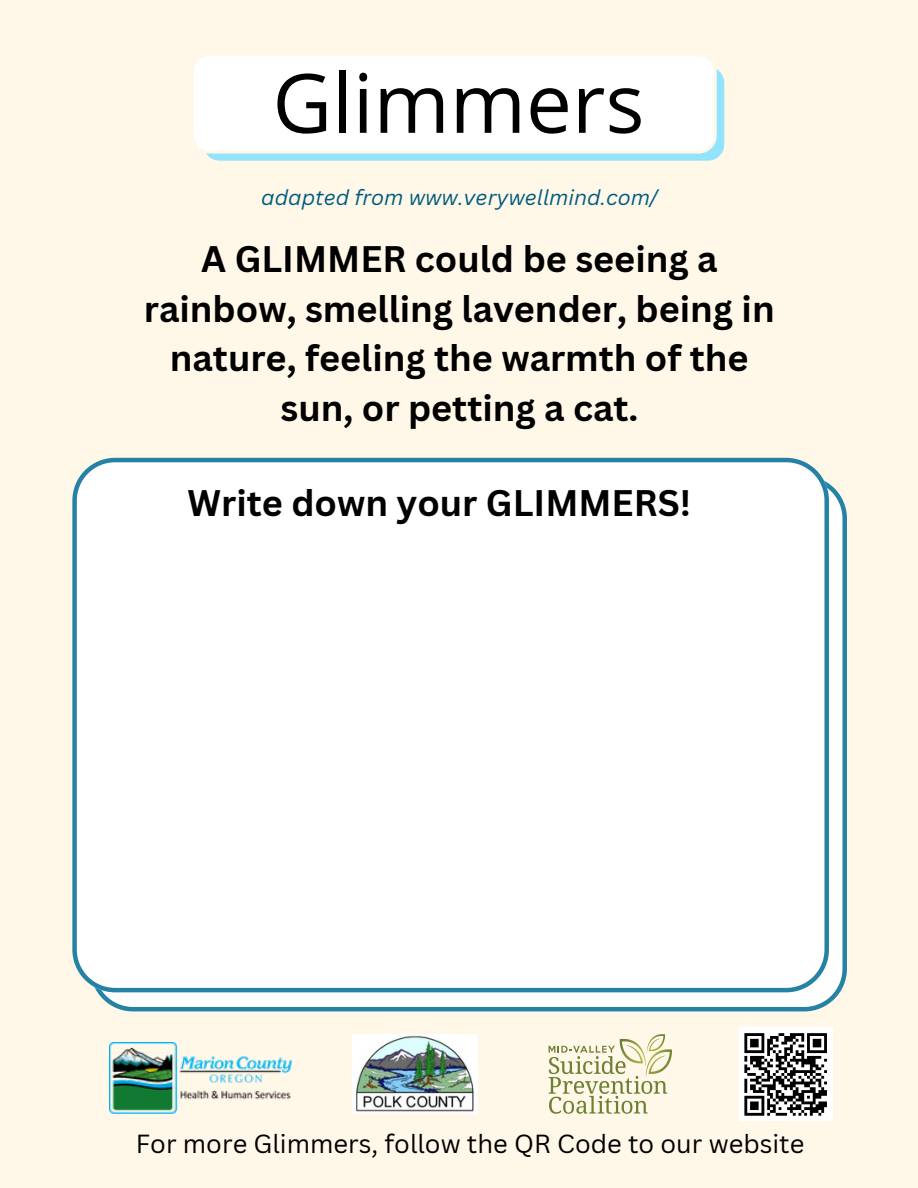
<style>
.page{position:relative;width:918px;height:1188px;background:#fff8e9}
.page>*{position:absolute;margin:0;border:0;box-sizing:border-box;transform-origin:0 0}
.t1{font:81.9px "Open Sans";color:#000}
.t2{font:700 36px/49.5px "Canva Sans";color:#000;text-align:center}
.t3{font:25.5px "Canva Sans";color:#000}
.t4{font:italic 21px "Canva Sans";color:#025c7e}
</style>
<div class="page">
<svg style="left:97px;top:483px;width:750px;height:528px;background:#cae0e8"></svg>
<div style="left:72px;top:458px;width:757px;height:534px;background:#fff"></div>
<div style="left:203px;top:67px;width:521px;height:94px;background:#92e3fe;border-radius:16px"></div>
<div style="left:194px;top:56px;width:523px;height:98px;background:#fff"></div>
<svg style="left:549px;top:1046px;width:123px;height:68px"></svg>
<img style="left:110px;top:1042px;width:183px;height:72px">
<img style="left:353px;top:1035px;width:125px;height:79px">
<div style="left:739px;top:1027px;width:94px;height:94px;background:#fff"></div>
<svg style="left:744px;top:1033px;width:83px;height:83px"></svg>
<p class="t1" style="left:272px;top:45px;width:374px">Glimmers</p>
<p class="t4" style="left:261px;top:182px;width:398px">adapted from www.verywellmind.com/</p>
<p class="t2" style="left:144px;top:234px;width:632px">A GLIMMER could be seeing a rainbow, smelling lavender, being in nature, feeling the warmth of the sun, or petting a cat.</p>
<h1 class="t2" style="left:188px;top:478px;width:505px">Write down your GLIMMERS!</h1>
<p class="t3" style="left:136px;top:1126px;width:670px">For more Glimmers, follow the QR Code to our website</p>
</div>
